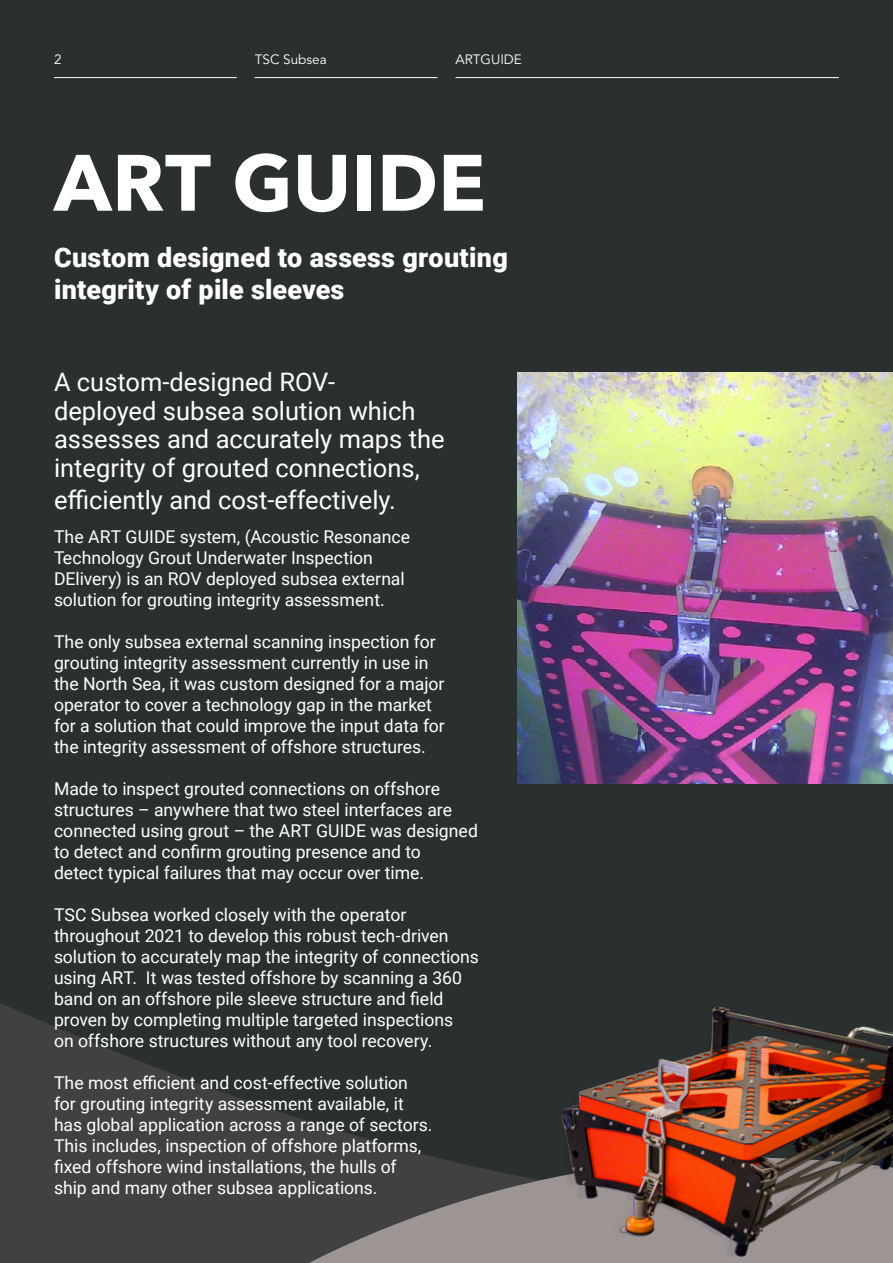
<style>
.page{position:relative;width:893px;height:1263px;background:#2a3030}
.page>*{position:absolute;margin:0;border:0;box-sizing:border-box;transform-origin:0 0}
.t1{font:700 78.9px "Avenir Next";letter-spacing:.005em;color:#fff}
.t2{font:900 27px/31.5px "Roboto";letter-spacing:.01em;color:#fff}
.t3{font:25.5px/28.5px "Roboto";color:#fff}
.t4{font:17.7px/21px "Roboto";color:#fff}
.t5{font:13.5px "Avenir LT Std";color:#fff}
</style>
<div class="page">
<svg style="left:0;top:1003px;width:197px;height:260px;fill:#424142"></svg>
<svg style="left:197px;top:1083px;width:319px;height:180px;fill:#424142"></svg>
<hr style="left:54px;top:77px;width:183px;height:1px;background:#fff">
<hr style="left:255px;top:77px;width:182px;height:1px;background:#fff">
<hr style="left:455px;top:77px;width:384px;height:1px;background:#fff">
<img style="left:517px;top:372px;width:376px;height:412px">
<img style="left:516px;top:1175px;width:17px;height:88px">
<img style="left:533px;top:1006px;width:360px;height:257px">
<p class="t5" style="left:54px;top:52px;width:9px">2</p>
<p class="t5" style="left:255px;top:52px;width:74px">TSC Subsea</p>
<p class="t5" style="left:455px;top:52px;width:68px">ARTGUIDE</p>
<h1 class="t1" style="left:54px;top:115px;width:433px">ART GUIDE</h1>
<h2 class="t2" style="left:54px;top:241px;width:455px">Custom designed to assess grouting integrity of pile sleeves</h2>
<h3 class="t3" style="left:54px;top:367px;width:392px">A custom-designed ROV-<br>deployed subsea solution which assesses and accurately maps the integrity of grouted connections,</h3>
<h3 class="t3" style="left:54px;top:485px;width:343px">efficiently and cost-effectively.</h3>
<p class="t4" style="left:54px;top:525px;width:358px">The ART GUIDE system, (Acoustic Resonance Technology Grout Underwater Inspection DElivery) is an ROV deployed subsea external solution for grouting integrity assessment.</p>
<p class="t4" style="left:54px;top:630px;width:392px">The only subsea external scanning inspection for grouting integrity assessment currently in use in the North Sea, it was custom designed for a major operator to cover a technology gap in the market for a solution that could improve the input data for the integrity assessment of offshore structures.</p>
<p class="t4" style="left:54px;top:777px;width:425px">Made to inspect grouted connections on offshore structures – anywhere that two steel interfaces are connected using grout – the ART GUIDE was designed to detect and confirm grouting presence and to<br>detect typical failures that may occur over time.</p>
<p class="t4" style="left:54px;top:903px;width:426px">TSC Subsea worked closely with the operator throughout 2021 to develop this robust tech-driven solution to accurately map the integrity of connections using ART. It was tested offshore by scanning a 360 band on an offshore pile sleeve structure and field proven by completing multiple targeted inspections<br>on offshore structures without any tool recovery.</p>
<p class="t4" style="left:54px;top:1071px;width:380px">The most efficient and cost-effective solution for grouting integrity assessment available, it has global application across a range of sectors.<br>This includes, inspection of offshore platforms, fixed offshore wind installations, the hulls of ship and many other subsea applications.</p>
</div>
